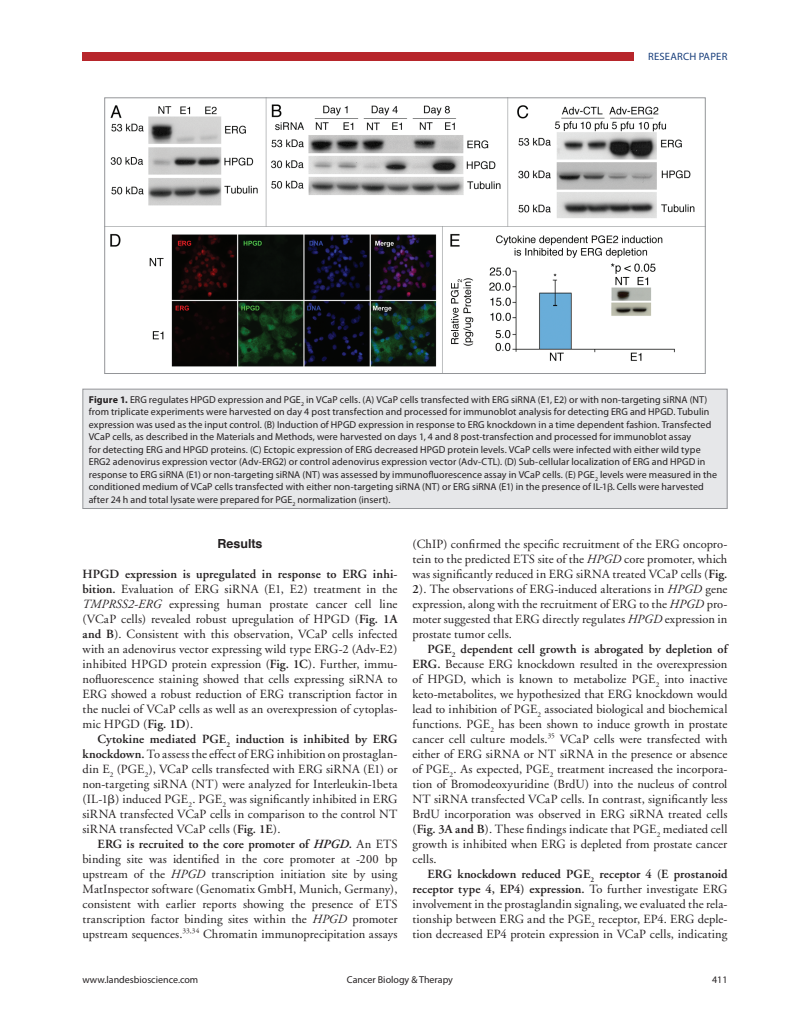
<style>
.page{position:relative;width:810px;height:1035px;background:#fff}
.page>*{position:absolute;margin:0;border:0;box-sizing:border-box;transform-origin:0 0}
.t1{font:12.5px/15px "Adobe Garamond";letter-spacing:.01em;color:#231f20;text-align:justify}
.t2{font:700 12.5px "Helvetica";color:#231f20}
.t3{font:10.62px "Myriad Pro";letter-spacing:.02em;color:#193f7c}
.t4{font:10px/12.5px "Myriad Pro";letter-spacing:.01em;color:#231f20}
.s1{font-weight:700}
.s2{font-family:"Universal Std Greekw Math Pi"}
.s3{font-weight:600}
.s4{font-style:italic}
.s5{font-weight:600;font-style:italic}
</style>
<div class="page">
<div style="left:82px;top:52px;width:552px;height:9px;background:#b7262b"></div>
<div style="left:83px;top:389px;width:644px;height:120px;background:#e6e7e9"></div>
<div style="left:83px;top:389px;width:644px;height:120px;border:1px solid #939598"></div>
<img style="left:106px;top:99px;width:598px;height:273px">
<div style="left:104px;top:97px;width:602px;height:277px;border:1px solid #939598"></div>
<p class="t3" style="left:648px;top:50px;width:79px">research paper</p>
<p class="t4" style="left:89px;top:393px;width:630px"><span class="s1">Figure 1.</span> ERG regulates HPGD expression and PGE<sub>2</sub> in VCaP cells. (A) VCaP cells transfected with ERG siRNA (E1, E2) or with non-targeting siRNA (NT) from triplicate experiments were harvested on day 4 post transfection and processed for immunoblot analysis for detecting ERG and HPGD. Tubulin expression was used as the input control. (B) Induction of HPGD expression in response to ERG knockdown in a time dependent fashion. Transfected VCaP cells, as described in the Materials and Methods, were harvested on days 1, 4 and 8 post-transfection and processed for immunoblot assay<br>for detecting ERG and HPGD proteins. (C) Ectopic expression of ERG decreased HPGD protein levels. VCaP cells were infected with either wild type ERG2 adenovirus expression vector (Adv-ERG2) or control adenovirus expression vector (Adv-CTL). (D) Sub-cellular localization of ERG and HPGD in response to ERG siRNA (E1) or non-targeting siRNA (NT) was assessed by immunofluorescence assay in VCaP cells. (E) PGE<sub>2</sub> levels were measured in the conditioned medium of VCaP cells transfected with either non-targeting siRNA (NT) or ERG siRNA (E1) in the presence of IL-1<span class="s2">β</span>. Cells were harvested after 24 h and total lysate were prepared for PGE <sub>2</sub> normalization (insert).</p>
<p class="t2" style="left:217px;top:533px;width:47px">Results</p>
<p class="t1" style="left:83px;top:566px;width:317px"><span class="s3">HPGD expression is upregulated in response to ERG inhi&shy;bition.</span> Evaluation of ERG siRNA (E1, E2) treatment in the <span class="s4">TMPRSS2-ERG</span> expressing human prostate cancer cell line (VCaP cells) revealed robust upregulation of HPGD (<span class="s3">Fig. 1A and B</span>). Consistent with this observation, VCaP cells infected with an adenovirus vector expressing wild type ERG-2 (Adv-E2) inhibited HPGD protein expression (<span class="s3">Fig. 1C</span>). Further, immu&shy;nofluorescence staining showed that cells expressing siRNA to ERG showed a robust reduction of ERG transcription factor in the nuclei of VCaP cells as well as an overexpression of cytoplas&shy;mic HPGD (<span class="s3">Fig. 1D</span>).</p>
<p class="t1" style="left:83px;top:731px;width:317px;text-indent:15px"><span class="s3">Cytokine mediated PGE</span><sub>2</sub> <span class="s3">induction is inhibited by ERG knockdown.</span> To assess the effect of ERG inhibition on prostaglan&shy;din E<sub>2</sub> (PGE<sub>2</sub>), VCaP cells transfected with ERG siRNA (E1) or non-targeting siRNA (NT) were analyzed for Interleukin-1beta (IL-1<span class="s2">β</span>) induced PGE<sub>2</sub>. PGE<sub>2</sub> was significantly inhibited in ERG siRNA transfected VCaP cells in comparison to the control NT siRNA transfected VCaP cells (<span class="s3">Fig. 1E</span>).</p>
<p class="t1" style="left:83px;top:836px;width:316px;text-indent:15px"><span class="s3">ERG is recruited to the core promoter of</span> <span class="s5">HPGD.</span> An ETS binding site was identified in the core promoter at -200 bp upstream of the <span class="s4">HPGD</span> transcription initiation site by using MatInspector software (Genomatix GmbH, Munich, Germany), consistent with earlier reports showing the presence of ETS transcription factor binding sites within the <span class="s4">HPGD</span> promoter upstream sequences.<sup>33,34</sup> Chromatin immunoprecipitation assays</p>
<p class="t1" style="left:412px;top:536px;width:316px">(ChIP) confirmed the specific recruitment of the ERG oncopro&shy;tein to the predicted ETS site of the <span class="s4">HPGD</span> core promoter, which was significantly reduced in ERG siRNA treated VCaP cells (<span class="s3">Fig.<br>2</span>). The observations of ERG-induced alterations in <span class="s4">HPGD</span> gene expression, along with the recruitment of ERG to the <span class="s4">HPGD</span> pro&shy;moter suggested that ERG directly regulates <span class="s4">HPGD</span> expression in prostate tumor cells.</p>
<p class="t1" style="left:412px;top:641px;width:316px;text-indent:15px"><span class="s3">PGE</span><sub>2</sub> <span class="s3">dependent cell growth is abrogated by depletion of ERG.</span> Because ERG knockdown resulted in the overexpression of HPGD, which is known to metabolize PGE<sub>2</sub> into inactive keto-metabolites, we hypothesized that ERG knockdown would lead to inhibition of PGE<sub>2</sub> associated biological and biochemical functions. PGE<sub>2</sub> has been shown to induce growth in prostate cancer cell culture models.<sup>35</sup> VCaP cells were transfected with either of ERG siRNA or NT siRNA in the presence or absence of PGE<sub>2</sub>. As expected, PGE<sub>2</sub> treatment increased the incorpora&shy;tion of Bromodeoxyuridine (BrdU) into the nucleus of control NT siRNA transfected VCaP cells. In contrast, significantly less BrdU incorporation was observed in ERG siRNA treated cells (<span class="s3">Fig. 3A and B</span>). These findings indicate that PGE<sub>2</sub> mediated cell growth is inhibited when ERG is depleted from prostate cancer cells.</p>
<p class="t1" style="left:412px;top:866px;width:317px;text-indent:15px"><span class="s3">ERG knockdown reduced PGE</span><sub>2</sub> <span class="s3">receptor 4 (E prostanoid receptor type 4, EP4) expression.</span> To further investigate ERG involvement in the prostaglandin signaling, we evaluated the rela&shy;tionship between ERG and the PGE<sub>2</sub> receptor, EP4. ERG deple&shy;tion decreased EP4 protein expression in VCaP cells, indicating</p>
<p class="t4" style="left:82px;top:973px;width:117px">www.landesbioscience.com</p>
<p class="t4" style="left:347px;top:973px;width:108px">Cancer Biology &amp; Therapy</p>
<p class="t4" style="left:712px;top:973px;width:17px">411</p>
</div>
